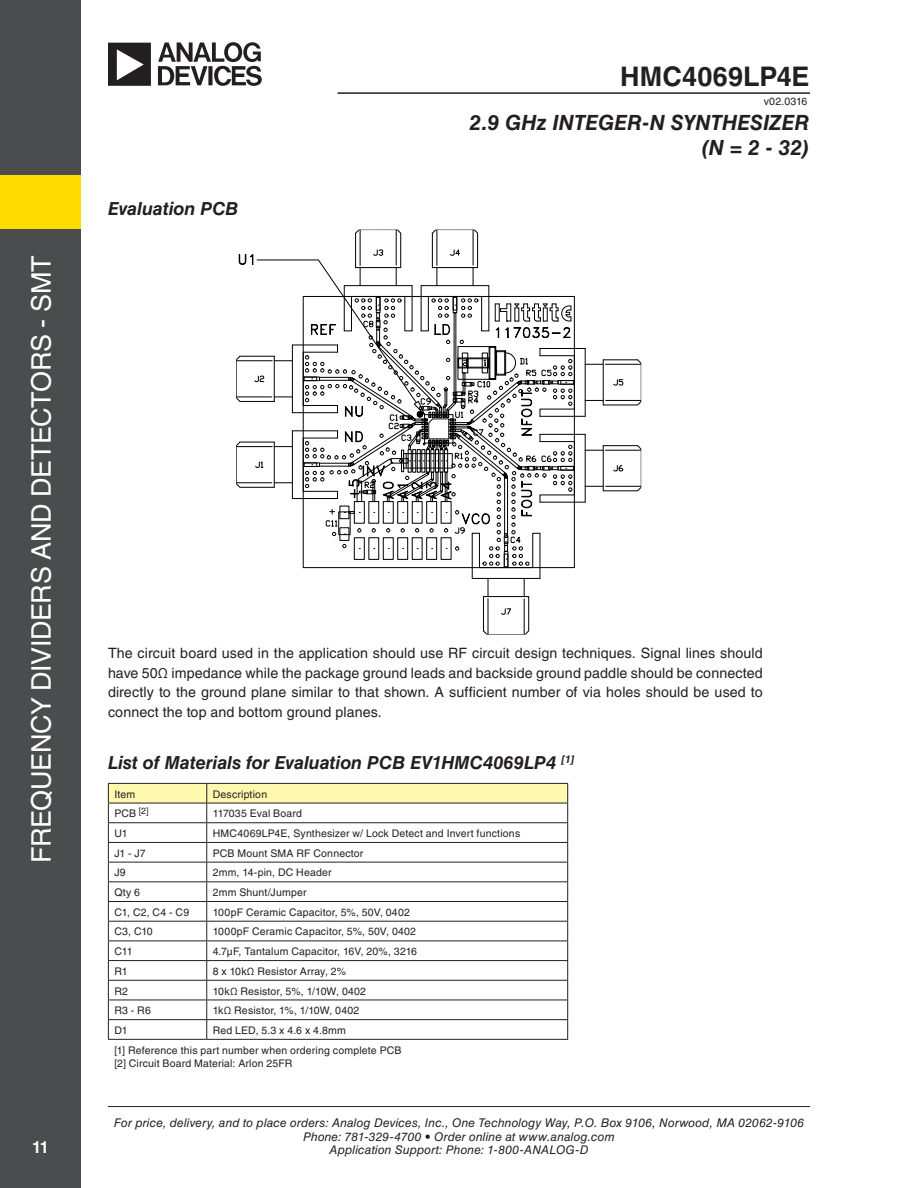
<style>
.page{position:relative;width:918px;height:1188px;background:#fff}
.page>*{position:absolute;margin:0;border:0;box-sizing:border-box;transform-origin:0 0}
.t1{font:27px "Helvetica LT Std";letter-spacing:-.015em;color:#fff}
.t2{font:700 27px "Helvetica LT Std";letter-spacing:.005em;color:#231f20}
.t3{font:italic 700 21px/25.2px "Helvetica LT Std";letter-spacing:-.005em;color:#231f20;text-align:right}
.t4{font:italic 700 18px "Helvetica LT Std";letter-spacing:-.005em;color:#231f20}
.t5{font:700 16.5px "Helvetica LT Std";color:#fff}
.t6{font:14.25px/19.5px "Helvetica LT Std";letter-spacing:.005em;color:#231f20;text-align:justify}
.t7{font:italic 12px/13.5px "Helvetica LT Std";letter-spacing:.01em;color:#231f20;text-align:center}
.t8{font:10.5px/19.6px "Helvetica LT Std";letter-spacing:.015em;color:#231f20}
</style>
<div class="page">
<hr style="left:108px;top:1106px;width:702px;height:1px;background:#231f20">
<hr style="left:338px;top:92px;width:472px;height:2px;background:#231f20">
<div style="left:0;top:0;width:81px;height:1188px;background:#4b4c4d"></div>
<div style="left:0;top:175px;width:81px;height:54px;background:#ffdc01"></div>
<svg style="left:108px;top:42px;width:154px;height:44px"></svg>
<hr style="left:540px;top:434px;width:45px;height:1px;background:#000">
<hr style="left:540px;top:502px;width:45px;height:1px;background:#000">
<hr style="left:641px;top:449px;width:1px;height:38px;background:#000">
<hr style="left:603px;top:446px;width:1px;height:45px;background:#000">
<hr style="left:585px;top:434px;width:1px;height:68px;background:#000">
<svg style="left:585px;top:486px;width:56px;height:5px"></svg>
<svg style="left:585px;top:450px;width:18px;height:1px"></svg>
<svg style="left:637px;top:445px;width:4px;height:5px"></svg>
<hr style="left:605px;top:450px;width:36px;height:1px;background:#000">
<hr style="left:603px;top:445px;width:35px;height:1px;background:#000">
<svg style="left:613px;top:465px;width:10px;height:6px"></svg>
<hr style="left:540px;top:348px;width:45px;height:1px;background:#000">
<hr style="left:540px;top:416px;width:45px;height:1px;background:#000">
<hr style="left:641px;top:363px;width:1px;height:38px;background:#000">
<hr style="left:603px;top:360px;width:1px;height:45px;background:#000">
<hr style="left:585px;top:348px;width:1px;height:68px;background:#000">
<svg style="left:585px;top:400px;width:56px;height:5px"></svg>
<svg style="left:585px;top:364px;width:18px;height:1px"></svg>
<svg style="left:637px;top:359px;width:4px;height:5px"></svg>
<hr style="left:605px;top:364px;width:36px;height:1px;background:#000">
<hr style="left:603px;top:360px;width:35px;height:1px;background:#000">
<svg style="left:613px;top:379px;width:10px;height:7px"></svg>
<hr style="left:472px;top:533px;width:1px;height:45px;background:#000">
<hr style="left:540px;top:533px;width:1px;height:45px;background:#000">
<hr style="left:487px;top:634px;width:38px;height:1px;background:#000">
<hr style="left:483px;top:596px;width:46px;height:1px;background:#000">
<hr style="left:472px;top:578px;width:68px;height:1px;background:#000">
<svg style="left:524px;top:578px;width:5px;height:56px"></svg>
<svg style="left:488px;top:579px;width:1px;height:17px"></svg>
<svg style="left:483px;top:630px;width:5px;height:4px"></svg>
<hr style="left:488px;top:599px;width:1px;height:35px;background:#000">
<hr style="left:483px;top:597px;width:1px;height:34px;background:#000">
<svg style="left:501px;top:608px;width:10px;height:7px"></svg>
<svg style="left:236px;top:230px;width:339px;height:338px"></svg>
<svg style="left:108px;top:783px;width:460px;height:256px"></svg>
<hr style="left:108px;top:1039px;width:99px;height:1px;background:#231f20">
<hr style="left:207px;top:1039px;width:361px;height:1px;background:#231f20">
<h1 class="t1" style="left:26px;top:863px;width:609px;rotate:-90deg">FREQUENCY DIVIDERS AND DETECTORS - SMT</h1>
<h3 class="t5" style="left:32px;top:1138px;width:18px">11</h3>
<h3 class="t4" style="left:108px;top:198px;width:132px">Evaluation PCB</h3>
<h1 class="t2" style="left:620px;top:60px;width:191px">HMC4069LP4E</h1>
<p class="t8" style="left:764px;top:91px;width:45px">v02.0316</p>
<h2 class="t3" style="left:470px;top:109px;width:342px">2.9 GHz INTEGER-N SYNTHESIZER (N = 2 - 32)</h2>
<p class="t6" style="left:108px;top:643px;width:656px">The circuit board used in the application should use RF circuit design techniques. Signal lines should have 50Ω impedance while the package ground leads and backside ground paddle should be connected directly to the ground plane similar to that shown. A sufficient number of via holes should be used to connect the top and bottom ground planes.</p>
<h3 class="t4" style="left:108px;top:752px;width:468px">List of Materials for Evaluation PCB EV1HMC4069LP4 <sup>[1]</sup></h3>
<p class="t8" style="left:114px;top:784px;width:22px">Item</p>
<p class="t8" style="left:213px;top:784px;width:56px">Description</p>
<p class="t8" style="left:114px;top:804px;width:36px">PCB <sup>[2]</sup></p>
<p class="t8" style="left:213px;top:804px;width:91px">117035 Eval Board</p>
<p class="t8" style="left:114px;top:824px;width:15px">U1</p>
<p class="t8" style="left:213px;top:824px;width:309px">HMC4069LP4E, Synthesizer w/ Lock Detect and Invert functions</p>
<p class="t8" style="left:114px;top:843px;width:33px">J1 - J7</p>
<p class="t8" style="left:213px;top:843px;width:152px">PCB Mount SMA RF Connector</p>
<p class="t8" style="left:114px;top:863px;width:13px">J9</p>
<p class="t8" style="left:213px;top:863px;width:120px">2mm, 14-pin, DC Header</p>
<p class="t8" style="left:114px;top:883px;width:27px">Qty 6</p>
<p class="t8" style="left:213px;top:883px;width:95px">2mm Shunt/Jumper</p>
<p class="t8" style="left:114px;top:902px;width:76px">C1, C2, C4 - C9</p>
<p class="t8" style="left:213px;top:902px;width:199px">100pF Ceramic Capacitor, 5%, 50V, 0402</p>
<p class="t8" style="left:114px;top:922px;width:40px">C3, C10</p>
<p class="t8" style="left:213px;top:922px;width:205px">1000pF Ceramic Capacitor, 5%, 50V, 0402</p>
<p class="t8" style="left:114px;top:942px;width:20px">C11</p>
<p class="t8" style="left:213px;top:942px;width:206px">4.7µF, Tantalum Capacitor, 16V, 20%, 3216</p>
<p class="t8" style="left:114px;top:961px;width:15px">R1</p>
<p class="t8" style="left:213px;top:961px;width:135px">8 x 10kΩ Resistor Array, 2%</p>
<p class="t8" style="left:114px;top:981px;width:15px">R2</p>
<p class="t8" style="left:213px;top:981px;width:155px">10kΩ Resistor, 5%, 1/10W, 0402</p>
<p class="t8" style="left:114px;top:1001px;width:38px">R3 - R6</p>
<p class="t8" style="left:213px;top:1001px;width:148px">1kΩ Resistor, 1%, 1/10W, 0402</p>
<p class="t8" style="left:114px;top:1020px;width:15px">D1</p>
<p class="t8" style="left:114px;top:1020px;width:289px;text-indent:98px">Red LED, 5.3 x 4.6 x 4.8mm<br>[1] Reference this part number when ordering complete PCB</p>
<p class="t8" style="left:114px;top:1054px;width:180px">[2] Circuit Board Material: Arlon 25FR</p>
<p class="t7" style="left:114px;top:1116px;width:692px">For price, delivery, and to place orders: Analog Devices, Inc., One Technology Way, P.O. Box 9106, Norwood, MA 02062-9106<br>Phone: 781-329-4700 • Order online at www.analog.com<br>Application Support: Phone: 1-800-ANALOG-D</p>
</div>
